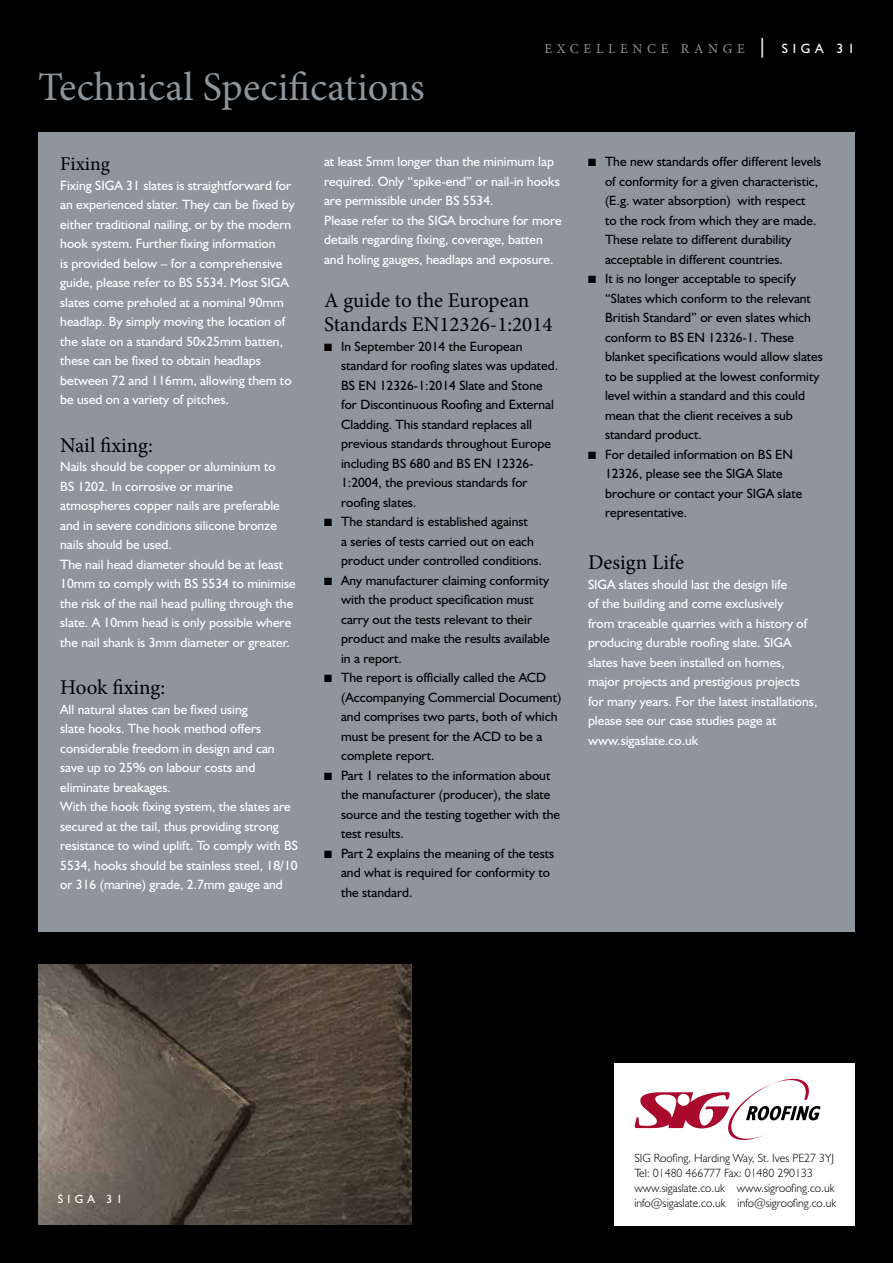
<style>
.page{position:relative;width:893px;height:1263px;background:#000}
.page>*{position:absolute;margin:0;border:0;box-sizing:border-box;transform-origin:0 0}
.t1{font:40.5px "Minion Pro";color:#8e969c}
.t2{font:21px/24px "Minion Pro";color:#000}
.t3{font:19.5px "Minion Pro";color:#000}
.t4{font:13.5px/19.5px "Humanist 521 BT";color:#fff}
.t5{font:13.5px/19.5px "Humanist 521 BT";color:#000}
.t6{font:13.5px "Minion Pro";letter-spacing:.35em;color:#8e969c}
.t7{font:300 12px/15px "Humanist 521 BT";color:#000}
.t8{font:12px "Humanist 521 BT";letter-spacing:.35em;color:#fff}
.s1{font-family:"Humanist 521 BT";font-size:19.5px;color:#fff}
.s2{font-family:"Humanist 521 BT";color:#fff}
</style>
<div class="page">
<div style="left:38px;top:132px;width:817px;height:799px;background:#8e969c"></div>
<div style="left:614px;top:1063px;width:240px;height:163px;background:#fff"></div>
<svg style="left:634px;top:1078px;width:186px;height:62px"></svg>
<img style="left:38px;top:964px;width:373px;height:261px">
<h1 class="t1" style="left:38px;top:60px;width:388px">Technical Specifications</h1>
<p class="t6" style="left:544px;top:40px;width:312px">EXCELLENCE RANGE <span class="s1">|</span> <span class="s2">SIGA 31</span></p>
<h3 class="t3" style="left:60px;top:151px;width:51px">Fixing</h3>
<p class="t4" style="left:60px;top:175px;width:236px">Fixing SIGA 31 slates is straightforward for an experienced slater. They can be fixed by either traditional nailing, or by the modern hook system. Further fixing information<br>is provided below – for a comprehensive guide, please refer to BS 5534. Most SIGA slates come preholed at a nominal 90mm headlap. By simply moving the location of the slate on a standard 50x25mm batten, these can be fixed to obtain headlaps between 72 and 116mm, allowing them to be used on a variety of pitches.</p>
<h2 class="t2" style="left:60px;top:433px;width:94px">Nail fixing:</h2>
<p class="t4" style="left:60px;top:456px;width:237px">Nails should be copper or aluminium to<br>BS 1202. In corrosive or marine atmospheres copper nails are preferable and in severe conditions silicone bronze nails should be used.<br>The nail head diameter should be at least 10mm to comply with BS 5534 to minimise the risk of the nail head pulling through the slate. A 10mm head is only possible where the nail shank is 3mm diameter or greater.</p>
<h2 class="t2" style="left:60px;top:675px;width:106px">Hook fixing:</h2>
<p class="t4" style="left:60px;top:699px;width:239px">All natural slates can be fixed using<br>slate hooks. The hook method offers considerable freedom in design and can save up to 25% on labour costs and eliminate breakages.<br>With the hook fixing system, the slates are secured at the tail, thus providing strong resistance to wind uplift. To comply with BS 5534, hooks should be stainless steel, 18/10 or 316 (marine) grade, 2.7mm gauge and</p>
<p class="t4" style="left:324px;top:152px;width:239px">at least 5mm longer than the minimum lap required. Only “spike-end” or nail-in hooks are permissible under BS 5534.<br>Please refer to the SIGA brochure for more details regarding fixing, coverage, batten and holing gauges, headlaps and exposure.</p>
<h2 class="t2" style="left:324px;top:289px;width:230px">A guide to the European<br>Standards EN12326-1:2014</h2>
<p class="t5" style="left:341px;top:336px;width:219px;text-indent:-17px">■ In September 2014 the European standard for roofing slates was updated.<br>BS EN 12326-1:2014 Slate and Stone for Discontinuous Roofing and External Cladding. This standard replaces all previous standards throughout Europe including BS 680 and BS EN 12326- 1:2004, the previous standards for roofing slates.</p>
<p class="t5" style="left:341px;top:512px;width:202px;text-indent:-17px">■ The standard is established against<br>a series of tests carried out on each product under controlled conditions.</p>
<p class="t5" style="left:341px;top:570px;width:210px;text-indent:-17px">■ Any manufacturer claiming conformity with the product specification must carry out the tests relevant to their product and make the results available in a report.</p>
<p class="t5" style="left:341px;top:668px;width:222px;text-indent:-17px">■ The report is officially called the ACD (Accompanying Commercial Document) and comprises two parts, both of which must be present for the ACD to be a complete report.</p>
<p class="t5" style="left:341px;top:765px;width:220px;text-indent:-17px">■ Part 1 relates to the information about the manufacturer (producer), the slate source and the testing together with the test results.</p>
<p class="t5" style="left:341px;top:843px;width:215px;text-indent:-17px">■ Part 2 explains the meaning of the tests and what is required for conformity to the standard.</p>
<p class="t5" style="left:605px;top:152px;width:218px;text-indent:-17px">■ The new standards offer different levels of conformity for a given characteristic, (E.g. water absorption) with respect<br>to the rock from which they are made.<br>These relate to different durability acceptable in different countries.</p>
<p class="t5" style="left:605px;top:269px;width:219px;text-indent:-17px">■ It is no longer acceptable to specify “Slates which conform to the relevant British Standard” or even slates which conform to BS EN 12326-1. These blanket specifications would allow slates to be supplied at the lowest conformity level within a standard and this could mean that the client receives a sub standard product.</p>
<p class="t5" style="left:605px;top:444px;width:199px;text-indent:-17px">■ For detailed information on BS EN<br>12326, please see the SIGA Slate brochure or contact your SIGA slate representative.</p>
<h2 class="t2" style="left:588px;top:551px;width:98px">Design Life</h2>
<p class="t4" style="left:588px;top:574px;width:231px">SIGA slates should last the design life<br>of the building and come exclusively<br>from traceable quarries with a history of producing durable roofing slate. SIGA slates have been installed on homes, major projects and prestigious projects for many years. For the latest installations, please see our case studies page at www.sigaslate.co.uk</p>
<p class="t8" style="left:58px;top:1191px;width:66px">SIGA 31</p>
<p class="t7" style="left:634px;top:1150px;width:203px">SIG Roofing, Harding Way, St. Ives PE27 3YJ Tel: 01480 466777 Fax: 01480 290133 www.sigaslate.co.uk www.sigroofing.co.uk info@sigaslate.co.uk info@sigroofing.co.uk</p>
</div>
